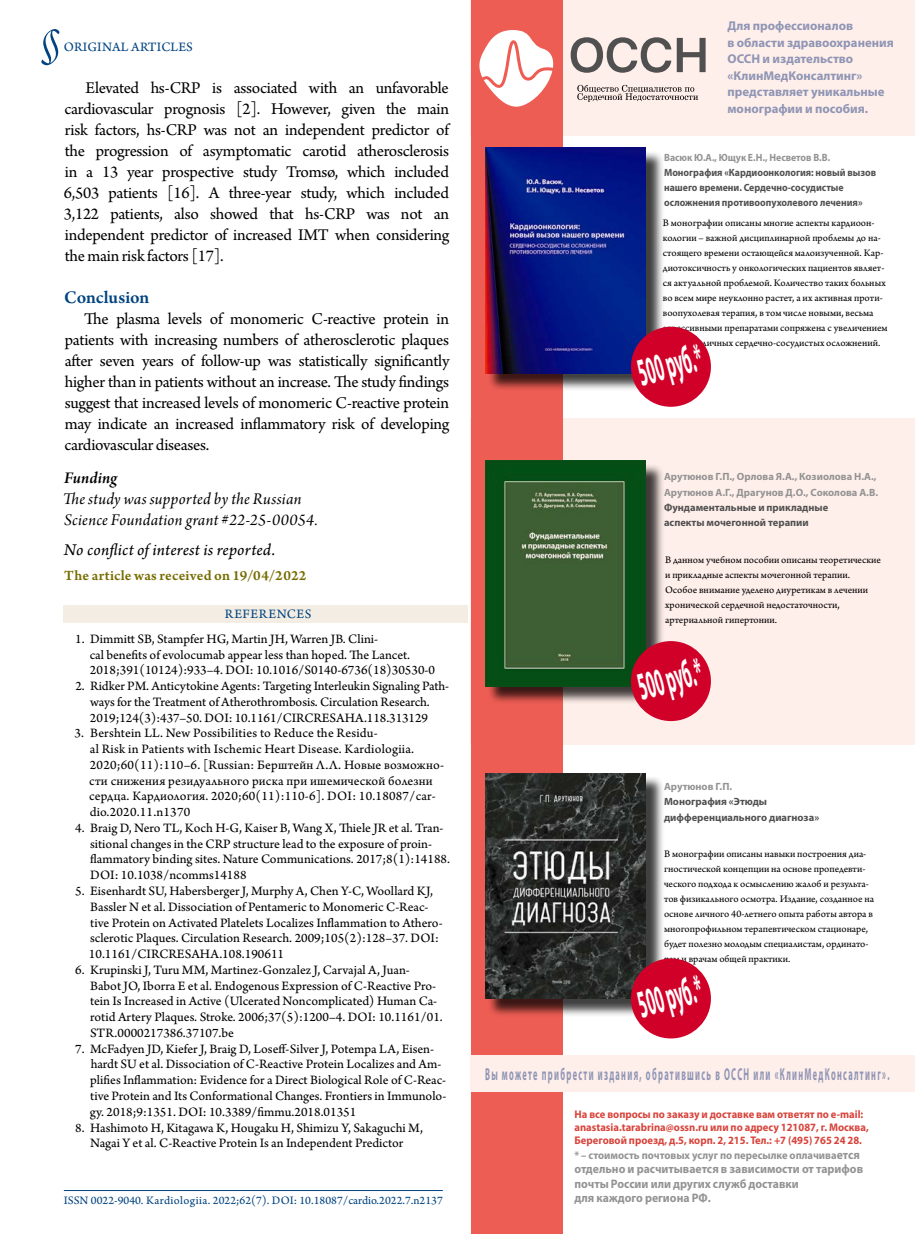
<style>
.page{position:relative;width:915px;height:1234px;background:#fff}
.page>*{position:absolute;margin:0;border:0;box-sizing:border-box;transform-origin:0 0}
.t1{font:54px "Arno Pro Light Italic Display";color:#004380}
.t2{font:700 39.6px "Myriad Pro";color:#fff;scale:.39 1}
.t3{font:600 18.75px "Arno Pro";letter-spacing:-.005em;color:#004380}
.t4{font:17.25px/21px "Arno Pro";letter-spacing:-.015em;color:#000;text-align:justify}
.t5{font:17.25px/21px "Arno Pro Italic Subhead";letter-spacing:.02em;color:#000}
.t6{font:700 17.25px "Myriad Pro";letter-spacing:.16em;color:#8f95b5;scale:.48 1}
.t7{font:17.25px "Arno Pro Italic Sm Text";letter-spacing:.01em;color:#000}
.t8{font:17.25px "Arno Pro Smbd Italic Subhead";letter-spacing:.005em;color:#000}
.t9{font:15px "Arno Pro Smbd Sm Text";letter-spacing:.015em;color:#766c00}
.t10{font:13.5px/15.8px "Arno Pro Sm Text";color:#000}
.t11{font:13.5px "Arno Pro Sm Text";letter-spacing:.015em;color:#004380}
.t12{font:13.5px "Arno Pro Sm Text";letter-spacing:.04em;color:#004380}
.t13{font:700 12.75px/16.5px "Myriad Pro";color:#8f95b5}
.t14{font:700 12.3px/14.7px "Myriad Pro";color:#939393;scale:.95 1}
.t15{font:12px "Arno Pro Sm Text";color:#004380}
.t16{font:700 11.1px/13px "Myriad Pro";color:#d8443b;scale:.95 1}
.t17{font:700 11.1px "Myriad Pro";color:#939393;scale:.95 1}
.t18{font:10.5px/15px "Arno Pro Sm Text";color:#000}
.t19{font:700 10.5px/15px "Myriad Pro";color:#505050;scale:.93 1}
.t20{font:700 10.5px/15px "Myriad Pro";color:#505050}
.t21{font:700 10.5px/15px "Myriad Pro";color:#939393}
.t22{font:700 10.5px "Myriad Pro";color:#939393;scale:.93 1}
.s1{font-size:12.3px}
</style>
<div class="page">
<hr style="left:64px;top:1189px;width:378px;height:1px;background:#004380">
<div style="left:64px;top:605px;width:792px;height:17px;background:#f4ede4"></div>
<div style="left:471px;top:418px;width:443px;height:326px;background:#ffefea"></div>
<div style="left:471px;top:0;width:443px;height:135px;background:#ffefea"></div>
<div style="left:471px;top:0;width:91px;height:1233px;background:#ee5d54"></div>
<svg style="left:479px;top:30px;width:75px;height:77px"></svg>
<svg style="left:570px;top:37px;width:135px;height:36px"></svg>
<svg style="left:577px;top:85px;width:120px;height:17px"></svg>
<div style="left:487px;top:150px;width:177px;height:241px;background:#000;opacity:.75"></div>
<img style="left:485px;top:148px;width:160px;height:225px">
<div style="left:630px;top:327px;width:80px;height:79px;background:#d10029;border-radius:50%"></div>
<div style="left:487px;top:463px;width:177px;height:241px;background:#000;opacity:.75"></div>
<img style="left:485px;top:460px;width:160px;height:226px">
<div style="left:630px;top:641px;width:80px;height:80px;background:#d10029;border-radius:50%"></div>
<div style="left:487px;top:775px;width:177px;height:241px;background:#000;opacity:.75"></div>
<img style="left:485px;top:772px;width:160px;height:226px">
<div style="left:630px;top:958px;width:80px;height:80px;background:#d10029;border-radius:50%"></div>
<div style="left:471px;top:1055px;width:443px;height:36px;background:#ffefea"></div>
<h1 class="t1" style="left:40px;top:12px;width:22px">§</h1>
<p class="t11" style="left:64px;top:39px;width:130px">ORIGINAL ARTICLES</p>
<p class="t4" style="left:64px;top:78px;width:387px;text-indent:22px">Elevated hs-CRP is associated with an unfavorable cardiovascular prognosis [2]. However, given the main risk factors, hs-CRP was not an independent predictor of the progression of asymptomatic carotid atherosclerosis in a 13 year prospective study Tromsø, which included 6,503 patients [16]. A three-year study, which included 3,122 patients, also showed that hs-CRP was not an independent predictor of increased IMT when considering the main risk factors [17].</p>
<h3 class="t3" style="left:64px;top:287px;width:87px">Conclusion</h3>
<p class="t4" style="left:64px;top:309px;width:386px;text-indent:20px">The plasma levels of monomeric C-reactive protein in patients with increasing numbers of atherosclerotic plaques after seven years of follow-up was statistically significantly higher than in patients without an increase. The study findings suggest that increased levels of monomeric C-reactive protein may indicate an increased inflammatory risk of developing cardiovascular diseases.</p>
<p class="t8" style="left:64px;top:468px;width:55px">Funding</p>
<p class="t5" style="left:63px;top:489px;width:256px">The study was supported by the Russian<br>Science Foundation grant #22‑25‑00054.</p>
<p class="t7" style="left:64px;top:539px;width:213px">No conflict of interest is reported.</p>
<p class="t9" style="left:64px;top:566px;width:244px">The article was received on 19/04/2022</p>
<p class="t12" style="left:225px;top:606px;width:88px">REFERENCES</p>
<p class="t10" style="left:90px;top:631px;width:347px;text-indent:-14px">1. Dimmitt SB, Stampfer HG, Martin JH, Warren JB. Clini-<br>cal benefits of evolocumab appear less than hoped. The Lancet.<br>2018;391(10124):933–4. DOI: 10.1016/S0140-6736(18)30530-0</p>
<p class="t10" style="left:75px;top:678px;width:375px;text-align:center">2. Ridker PM. Anticytokine Agents: Targeting Interleukin Signaling Path&shy;ways for the Treatment of Atherothrombosis. Circulation Research.<br>2019;124(3):437–50. DOI: 10.1161/CIRCRESAHA.118.313129</p>
<p class="t10" style="left:89px;top:726px;width:356px;text-indent:-15px">3. Bershtein LL. New Possibilities to Reduce the Residu-<br>al Risk in Patients with Ischemic Heart Disease. Kardiologiia.<br>2020;60(11):110–6. [Russian: Берштейн Л.Л. Новые возможно&shy;сти снижения резидуального риска при ишемической болезни сердца. Кардиология. 2020;60(11):110-6]. DOI: 10.18087/car&shy;dio.2020.11.n1370</p>
<p class="t10" style="left:90px;top:820px;width:361px;text-indent:-15px">4. Braig D, Nero TL, Koch H-G, Kaiser B, Wang X, Thiele JR et al. Tran&shy;sitional changes in the CRP structure lead to the exposure of proin&shy;flammatory binding sites. Nature Communications. 2017;8(1):14188.<br>DOI: 10.1038/ncomms14188</p>
<p class="t10" style="left:89px;top:883px;width:355px;text-indent:-14px">5. Eisenhardt SU, Habersberger J, Murphy A, Chen Y-C, Woollard KJ, Bassler N et al. Dissociation of Pentameric to Monomeric C-Reac&shy;tive Protein on Activated Platelets Localizes Inflammation to Athero&shy;sclerotic Plaques. Circulation Research. 2009;105(2):128–37. DOI:<br>10.1161/CIRCRESAHA.108.190611</p>
<p class="t10" style="left:90px;top:962px;width:354px;text-indent:-15px">6. Krupinski J, Turu MM, Martinez-Gonzalez J, Carvajal A, Juan-Babot JO, Iborra E et al. Endogenous Expression of C-Reactive Pro&shy;tein Is Increased in Active (Ulcerated Noncomplicated) Human Ca&shy;rotid Artery Plaques. Stroke. 2006;37(5):1200–4. DOI: 10.1161/01.<br>STR.0000217386.37107.be</p>
<p class="t10" style="left:90px;top:1041px;width:358px;text-indent:-15px">7. McFadyen JD, Kiefer J, Braig D, Loseff-Silver J, Potempa LA, Eisen&shy;hardt SU et al. Dissociation of C-Reactive Protein Localizes and Am&shy;plifies Inflammation: Evidence for a Direct Biological Role of C-Reac&shy;tive Protein and Its Conformational Changes. Frontiers in Immunolo&shy;gy. 2018;9:1351. DOI: 10.3389/fimmu.2018.01351</p>
<p class="t10" style="left:75px;top:1119px;width:349px;text-align:center">8. Hashimoto H, Kitagawa K, Hougaku H, Shimizu Y, Sakaguchi M,<br>Nagai Y et al. C-Reactive Protein Is an Independent Predictor</p>
<p class="t15" style="left:64px;top:1192px;width:380px">ISSN 0022-9040. Kardiologiia. 2022;62(7). DOI: 10.18087/cardio.2022.7.n2137</p>
<p class="t13" style="left:727px;top:17px;width:168px">Для профессионалов<br>в области здравоохранения<br>ОССН и издательство «КлинМедКонсалтинг» представляет уникальные монографии и пособия.</p>
<p class="t22" style="left:663px;top:151px;width:180px">Васюк Ю.А., Ющук Е.Н., Несветов В.В.</p>
<p class="t19" style="left:663px;top:165px;width:229px">Монография «Кардиоонкология: новый вызов нашего времени. Сердечно-сосудистые осложнения противоопухолевого лечения»</p>
<p class="t18" style="left:662px;top:215px;width:226px">В монографии описаны многие аспекты кардиоон&shy;кологии – важной дисциплинарной проблемы до на&shy;стоящего времени остающейся малоизученной. Кар&shy;диотоксичность у онкологических пациентов являет&shy;ся актуальной проблемой. Количество таких больных во всем мире неуклонно растет, а их активная проти&shy;воопухолевая терапия, в том числе новыми, весьма агрессивными препаратами сопряжена с увеличением риска различных сердечно-сосудистых осложнений.</p>
<h2 class="t2" style="left:631px;top:348px;width:169px;rotate:-15deg">500 руб.*</h2>
<p class="t21" style="left:663px;top:469px;width:215px">Арутюнов Г.П., Орлова Я.А., Козиолова Н.А.,<br>Арутюнов А.Г., Драгунов Д.О., Соколова А.В.</p>
<p class="t20" style="left:663px;top:499px;width:166px">Фундаментальные и прикладные аспекты мочегонной терапии</p>
<p class="t18" style="left:665px;top:552px;width:217px">В данном учебном пособии описаны теоретические и прикладные аспекты мочегонной терапии.<br>Особое внимание уделено диуретикам в лечении хронической сердечной недостаточности, артериальной гипертонии.</p>
<h2 class="t2" style="left:631px;top:662px;width:169px;rotate:-15deg">500 руб.*</h2>
<p class="t21" style="left:663px;top:779px;width:70px">Арутюнов Г.П.</p>
<p class="t20" style="left:663px;top:794px;width:156px">Монография «Этюды дифференциального диагноза»</p>
<p class="t18" style="left:663px;top:846px;width:211px">В монографии описаны навыки построения диа&shy;гностической концепции на основе пропедевти&shy;ческого подхода к осмыслению жалоб и результа&shy;тов физикального осмотра. Издание, созданное на основе личного 40-летнего опыта работы автора в многопрофильном терапевтическом стационаре, будет полезно молодым специалистам, ординато&shy;рам и врачам общей практики.</p>
<h2 class="t2" style="left:631px;top:979px;width:169px;rotate:-15deg">500 руб.*</h2>
<p class="t6" style="left:485px;top:1062px;width:843px">Вы можете прибрести издания, обратившись в ОССН или «КлинМедКонсалтинг».</p>
<p class="t16" style="left:574px;top:1106px;width:311px">На все вопросы по заказу и доставке вам ответят по e-mail: anastasia.tarabrina@ossn.ru или по адресу 121087, г. Москва,<br>Береговой проезд, д.5, корп. 2, 215. Тел.: +7 (495) 765 24 28.</p>
<p class="t17" style="left:574px;top:1147px;width:302px">* – стоимость почтовых услуг по пересылке оплачива<span class="s1">ется</span></p>
<p class="t14" style="left:574px;top:1160px;width:305px">отдельно и расчитывается в зависимости от тарифов почты России или других служб доставки<br>для каждого региона РФ.</p>
</div>
